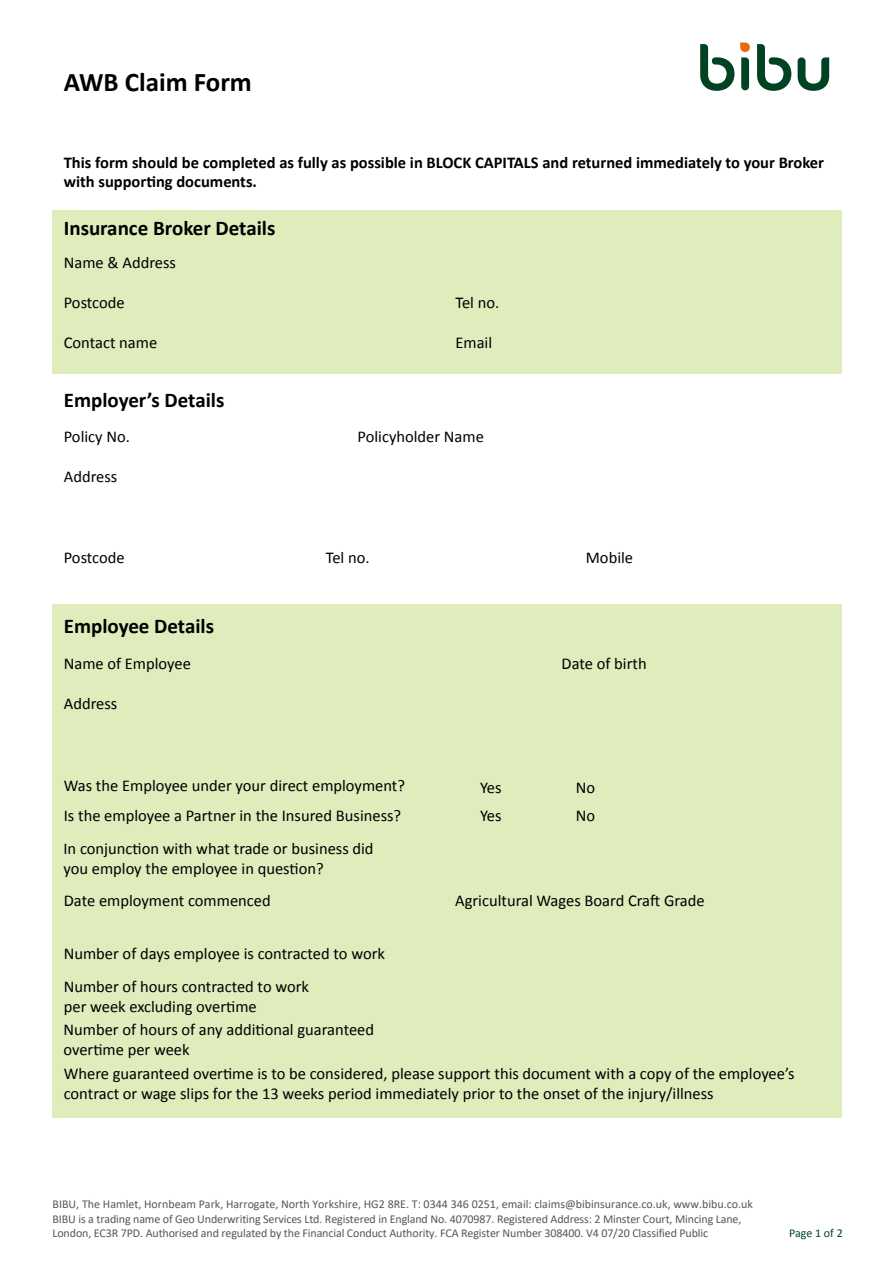
<style>
.page{position:relative;width:893px;height:1263px;background:#fff}
.page>*{position:absolute;margin:0;border:0;box-sizing:border-box;transform-origin:0 0}
.t1{font:700 27px "Calibri";color:#000}
.t2{font:700 21px "Calibri";color:#000}
.t3{font:16.5px/19.8px "Calibri";color:#000}
.t4{font:700 16.5px/19.8px "Calibri";color:#000}
.t5{font:12px/14.4px "Calibri";letter-spacing:-.01em;color:#575756}
.t6{font:12px "Calibri";letter-spacing:-.005em;color:#004323}
</style>
<div class="page">
<div style="left:52px;top:210px;width:790px;height:163px;background:#dfecbc"></div>
<div style="left:52px;top:604px;width:790px;height:514px;background:#dfecbc"></div>
<svg style="left:700px;top:43px;width:129px;height:48px"></svg>
<h1 class="t1" style="left:64px;top:65px;width:190px">AWB Claim Form</h1>
<p class="t4" style="left:64px;top:152px;width:762px">This form should be completed as fully as possible in BLOCK CAPITALS and returned immediately to your Broker with supporting documents.</p>
<p class="t2" style="left:64px;top:214px;width:213px">Insurance Broker Details</p>
<p class="t3" style="left:64px;top:253px;width:114px">Name &amp; Address</p>
<p class="t3" style="left:64px;top:293px;width:62px">Postcode</p>
<p class="t3" style="left:455px;top:293px;width:45px">Tel no.</p>
<p class="t3" style="left:64px;top:332px;width:95px">Contact name</p>
<p class="t3" style="left:455px;top:332px;width:38px">Email</p>
<p class="t2" style="left:64px;top:387px;width:162px">Employer’s Details</p>
<p class="t3" style="left:64px;top:427px;width:68px">Policy No.</p>
<p class="t3" style="left:64px;top:467px;width:55px">Address</p>
<p class="t3" style="left:64px;top:548px;width:62px">Postcode</p>
<p class="t2" style="left:64px;top:612px;width:152px">Employee Details</p>
<p class="t3" style="left:64px;top:654px;width:129px">Name of Employee</p>
<p class="t3" style="left:64px;top:694px;width:55px">Address</p>
<p class="t3" style="left:358px;top:427px;width:128px">Policyholder Name</p>
<p class="t3" style="left:326px;top:548px;width:45px">Tel no.</p>
<p class="t3" style="left:586px;top:548px;width:49px">Mobile</p>
<p class="t3" style="left:562px;top:654px;width:87px">Date of birth</p>
<p class="t3" style="left:64px;top:775px;width:343px">Was the Employee under your direct employment?</p>
<p class="t3" style="left:64px;top:806px;width:339px">Is the employee a Partner in the Insured Business?</p>
<p class="t3" style="left:63px;top:839px;width:312px">In conjunction with what trade or business did you employ the employee in question?</p>
<p class="t3" style="left:480px;top:774px;width:23px;line-height:28px">Yes<br>Yes</p>
<p class="t3" style="left:576px;top:774px;width:21px;line-height:28px">No<br>No</p>
<p class="t3" style="left:64px;top:891px;width:208px">Date employment commenced</p>
<p class="t3" style="left:455px;top:891px;width:251px">Agricultural Wages Board Craft Grade</p>
<p class="t3" style="left:64px;top:937px;width:323px;line-height:33px">Number of days employee is contracted to work<br>Number of hours contracted to work</p>
<p class="t3" style="left:64px;top:996px;width:194px">per week excluding overtime</p>
<p class="t3" style="left:63px;top:1019px;width:312px">Number of hours of any additional guaranteed overtime per week</p>
<p class="t3" style="left:64px;top:1064px;width:732px">Where guaranteed overtime is to be considered, please support this document with a copy of the employee’s contract or wage slips for the 13 weeks period immediately prior to the onset of the injury/illness</p>
<p class="t5" style="left:53px;top:1196px;width:702px">BIBU, The Hamlet, Hornbeam Park, Harrogate, North Yorkshire, HG2 8RE. T: 0344 346 0251, email: claims@bibinsurance.co.uk, www.bibu.co.uk<br>BIBU is a trading name of Geo Underwriting Services Ltd. Registered in England No. 4070987. Registered Address: 2 Minster Court, Mincing Lane,<br>London, EC3R 7PD. Authorised and regulated by the Financial Conduct Authority. FCA Register Number 308400. V4 07/20 Classified Public</p>
<p class="t6" style="left:789px;top:1225px;width:55px">Page 1 of 2</p>
</div>
